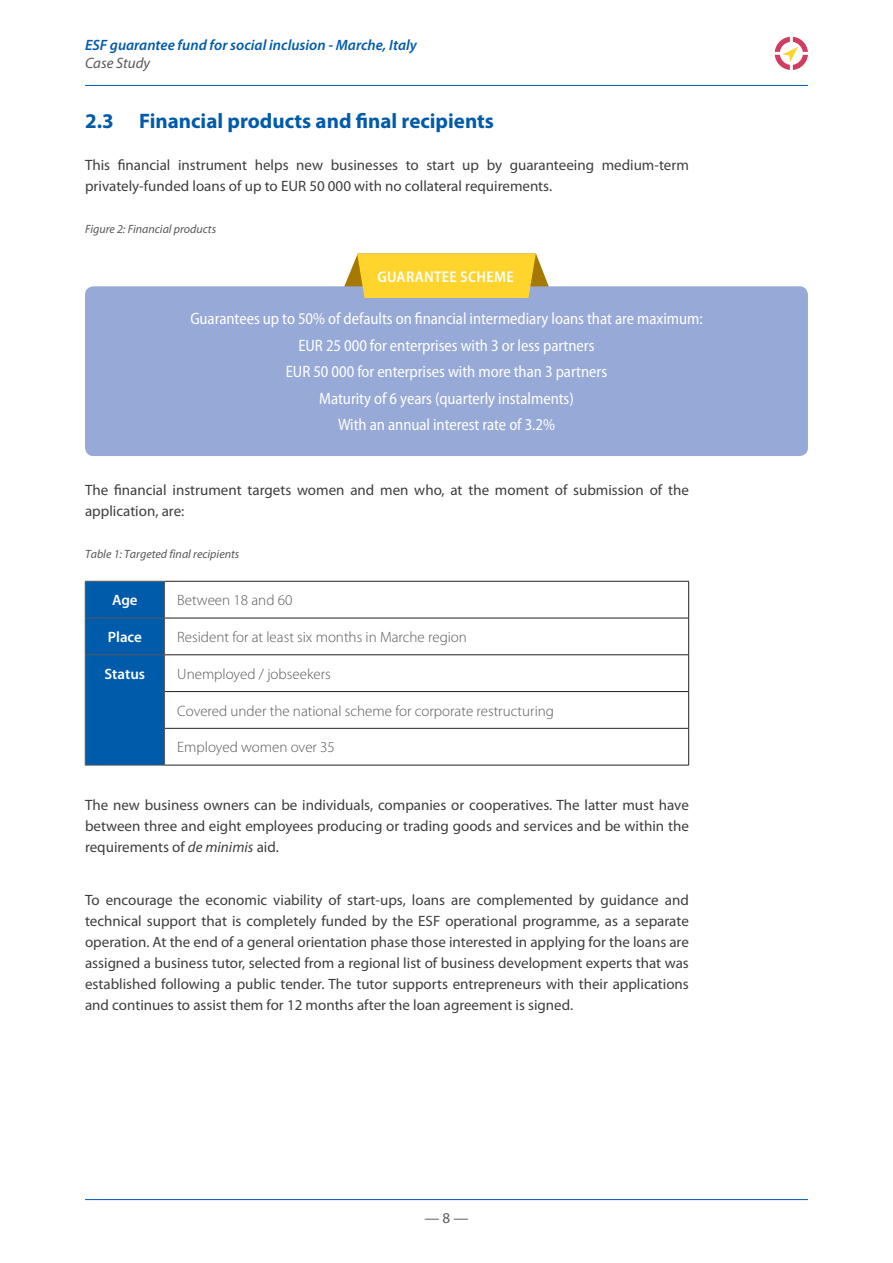
<style>
.page{position:relative;width:893px;height:1263px;background:#fff}
.page>*{position:absolute;margin:0;border:0;box-sizing:border-box;transform-origin:0 0}
.headline_2{font:700 21px "Myriad Pro";color:#015bab}
.Text_graph{font:semi-condensed 16.5px "Myriad Pro";letter-spacing:-.005em;color:#fff}
.t1{font:600 semi-condensed 15.6px "Myriad Pro";letter-spacing:.02em;color:#fff}
.body_text{font:15px/21px "Myriad Pro";color:#3e3e3f}
.table_body_1{font:300 15px "Myriad Pro";color:#57585a}
.t2{font:italic 600 15px "Myriad Pro";color:#015bab}
.table_header_1{font:600 15px "Myriad Pro";color:#fff}
.t3{font:italic 15px "Myriad Pro";color:#57585a}
.t4{font:15px "Myriad Pro";color:#57585a}
.t5{font:italic 12px "Myriad Pro";color:#57585a}
.s1{font-style:italic}
</style>
<div class="page">
<hr style="left:85px;top:1199px;width:723px;height:1px;background:#015bab">
<hr style="left:85px;top:85px;width:723px;height:1px;background:#015bab">
<svg style="left:775px;top:37px;width:33px;height:33px"></svg>
<div style="left:86px;top:582px;width:78px;height:183px;background:#015bab"></div>
<hr style="left:85px;top:618px;width:80px;height:1px;background:#57585a">
<hr style="left:85px;top:654px;width:80px;height:1px;background:#57585a">
<hr style="left:165px;top:618px;width:524px;height:1px;background:#231f20">
<hr style="left:165px;top:654px;width:524px;height:1px;background:#231f20">
<hr style="left:165px;top:691px;width:524px;height:1px;background:#231f20">
<hr style="left:165px;top:728px;width:524px;height:1px;background:#231f20">
<hr style="left:85px;top:581px;width:80px;height:1px;background:#57585a">
<hr style="left:85px;top:581px;width:1px;height:37px;background:#57585a">
<hr style="left:85px;top:618px;width:1px;height:37px;background:#57585a">
<hr style="left:85px;top:655px;width:1px;height:36px;background:#57585a">
<hr style="left:85px;top:691px;width:1px;height:37px;background:#57585a">
<hr style="left:85px;top:728px;width:1px;height:37px;background:#57585a">
<hr style="left:85px;top:765px;width:80px;height:1px;background:#57585a">
<hr style="left:165px;top:581px;width:524px;height:1px;background:#231f20">
<hr style="left:688px;top:581px;width:1px;height:37px;background:#231f20">
<hr style="left:688px;top:618px;width:1px;height:37px;background:#231f20">
<hr style="left:688px;top:655px;width:1px;height:36px;background:#231f20">
<hr style="left:688px;top:692px;width:1px;height:36px;background:#231f20">
<hr style="left:688px;top:728px;width:1px;height:37px;background:#231f20">
<hr style="left:165px;top:765px;width:524px;height:1px;background:#231f20">
<hr style="left:164px;top:581px;width:1px;height:37px;background:#57585a">
<hr style="left:164px;top:618px;width:1px;height:37px;background:#57585a">
<hr style="left:164px;top:655px;width:1px;height:36px;background:#57585a">
<hr style="left:164px;top:691px;width:1px;height:37px;background:#57585a">
<hr style="left:164px;top:728px;width:1px;height:37px;background:#57585a">
<div style="left:85px;top:286px;width:723px;height:170px;background:#97a9d6;border-radius:9px"></div>
<svg style="left:343px;top:254px;width:206px;height:44px;background:#f3cd3c"></svg>
<p class="t2" style="left:85px;top:36px;width:333px">ESF guarantee fund for social inclusion - Marche, Italy</p>
<p class="t3" style="left:85px;top:53px;width:67px">Case Study</p>
<p class="headline_2" style="left:85px;top:109px;width:410px">2.3 Financial products and final recipients</p>
<p class="body_text" style="left:85px;top:154px;width:605px">This financial instrument helps new businesses to start up by guaranteeing medium‑term privately‑funded loans of up to EUR 50 000 with no collateral requirements.</p>
<p class="t5" style="left:85px;top:221px;width:133px">Figure 2: Financial products</p>
<p class="t1" style="left:377px;top:268px;width:138px">GUARANTEE SCHEME</p>
<p class="Text_graph" style="left:190px;top:310px;width:514px">Guarantees up to 50% of defaults on financial intermediary loans that are maximum:</p>
<p class="Text_graph" style="left:298px;top:336px;width:298px">EUR 25 000 for enterprises with 3 or less partners</p>
<p class="Text_graph" style="left:286px;top:363px;width:323px">EUR 50 000 for enterprises with more than 3 partners</p>
<p class="Text_graph" style="left:319px;top:389px;width:256px">Maturity of 6 years (quarterly instalments)</p>
<p class="Text_graph" style="left:338px;top:416px;width:218px">With an annual interest rate of 3.2%</p>
<p class="body_text" style="left:85px;top:480px;width:605px">The financial instrument targets women and men who, at the moment of submission of the application, are:</p>
<p class="t5" style="left:85px;top:546px;width:156px">Table 1: Targeted final recipients</p>
<p class="table_header_1" style="left:112px;top:592px;width:27px">Age</p>
<p class="table_body_1" style="left:177px;top:592px;width:117px">Between 18 and 60</p>
<p class="table_header_1" style="left:108px;top:629px;width:36px">Place</p>
<p class="table_body_1" style="left:177px;top:629px;width:291px">Resident for at least six months in Marche region</p>
<p class="table_header_1" style="left:105px;top:665px;width:42px">Status</p>
<p class="table_body_1" style="left:177px;top:665px;width:155px">Unemployed / jobseekers</p>
<p class="table_body_1" style="left:177px;top:702px;width:378px">Covered under the national scheme for corporate restructuring</p>
<p class="table_body_1" style="left:177px;top:739px;width:159px">Employed women over 35</p>
<p class="body_text" style="left:85px;top:795px;width:605px;text-align:justify">The new business owners can be individuals, companies or cooperatives. The latter must have between three and eight employees producing or trading goods and services and be within the requirements of <span class="s1">de minimis</span> aid.</p>
<p class="body_text" style="left:85px;top:889px;width:605px;text-align:justify">To encourage the economic viability of start‑ups, loans are complemented by guidance and technical support that is completely funded by the ESF operational programme, as a separate operation. At the end of a general orientation phase those interested in applying for the loans are assigned a business tutor, selected from a regional list of business development experts that was established following a public tender. The tutor supports entrepreneurs with their applications and continues to assist them for 12 months after the loan agreement is signed.</p>
<p class="t4" style="left:424px;top:1210px;width:46px">— 8 —</p>
</div>
